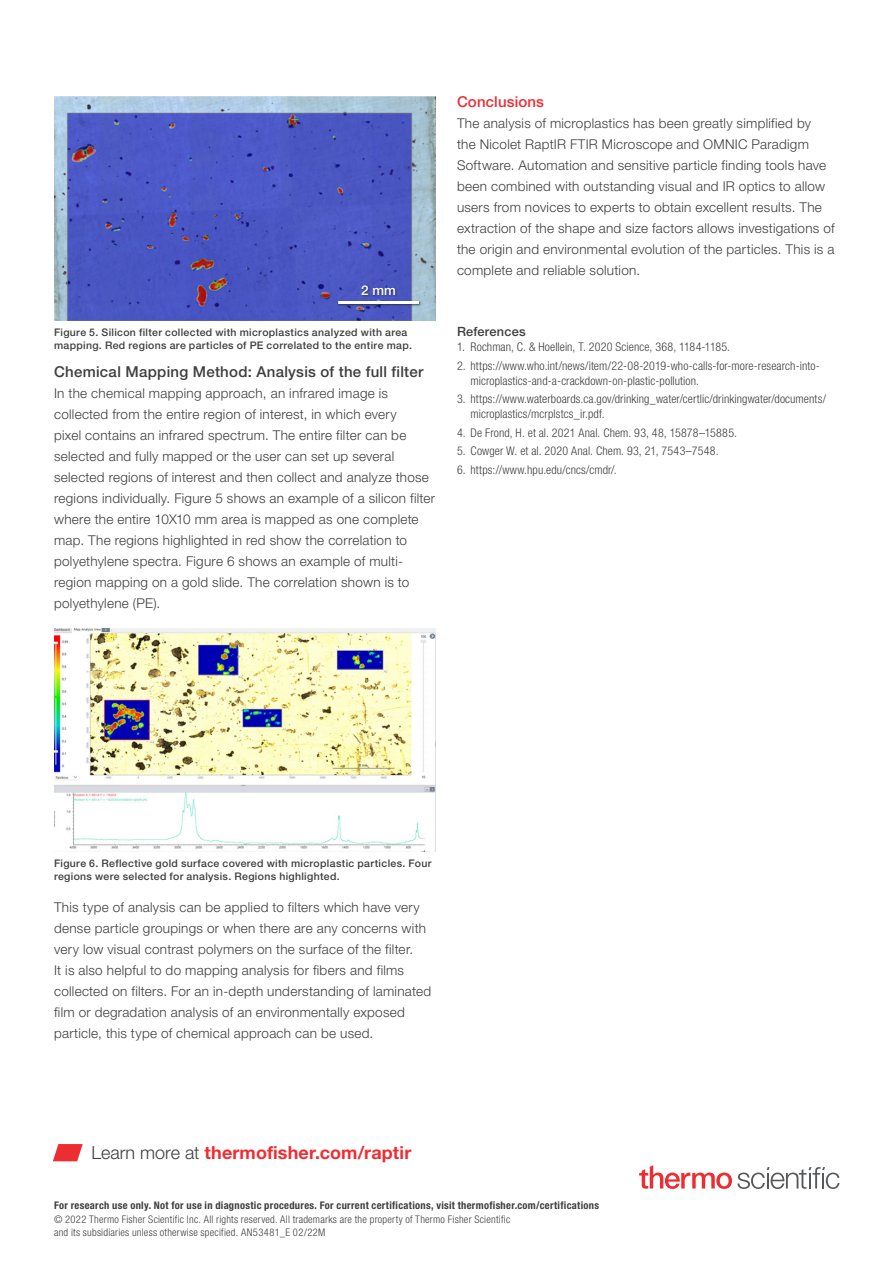
<style>
.page{position:relative;width:893px;height:1263px;background:#fff}
.page>*{position:absolute;margin:0;border:0;box-sizing:border-box;transform-origin:0 0}
.t1{font:700 18px "Helvetica Neue LTW1 G";letter-spacing:.01em;color:#ee2d33}
.t2{font:500 15px "Helvetica Neue LTW1 G";letter-spacing:.02em;color:#3e3e3f}
.t3{font:500 15px "Helvetica Neue LTW1 G";letter-spacing:.01em;color:#ee2d33}
.t4{font:300 13.5px/21px "Helvetica Neue LTW1 G";letter-spacing:.02em;color:#3e3e3f}
.t5{font:500 13.5px "Helvetica Neue LTW1 G";color:#fff}
.t6{font:500 12.75px "Helvetica Neue LTW1 G";letter-spacing:.015em;color:#3e3e3f}
.t7{font:300 condensed 12px/15px "Helvetica Neue LTW1 G";letter-spacing:.01em;color:#3e3e3f}
.t8{font:500 10.5px/12.6px "Helvetica Neue LTW1 G";letter-spacing:.03em;color:#3e3e3f}
.t9{font:300 condensed 10.5px/13.5px "Helvetica Neue LTW1 G";letter-spacing:.025em;color:#3e3e3f}
.t10{font:700 condensed 10.5px "Helvetica Neue LTW1 G";letter-spacing:.03em;color:#3e3e3f}
.s1{font-weight:300;color:#3e3e3f}
</style>
<div class="page">
<img style="left:54px;top:628px;width:382px;height:223px">
<svg style="left:53px;top:1144px;width:30px;height:17px"></svg>
<img style="left:54px;top:96px;width:381px;height:224px">
<div style="left:337px;top:284px;width:85px;height:22px;background:#231f20;opacity:.75"></div>
<hr style="left:338px;top:301px;width:81px;height:3px;background:#fff">
<svg style="left:639px;top:1165px;width:200px;height:24px"></svg>
<p class="t5" style="left:361px;top:282px;width:36px">2 mm</p>
<p class="t8" style="left:54px;top:326px;width:359px">Figure 5. Silicon filter collected with microplastics analyzed with area mapping. Red regions are particles of PE correlated to the entire map.</p>
<p class="t2" style="left:54px;top:362px;width:371px">Chemical Mapping Method: Analysis of the full filter</p>
<p class="t4" style="left:54px;top:382px;width:383px">In the chemical mapping approach, an infrared image is collected from the entire region of interest, in which every<br>pixel contains an infrared spectrum. The entire filter can be selected and fully mapped or the user can set up several selected regions of interest and then collect and analyze those regions individually. Figure 5 shows an example of a silicon filter where the entire 10X10 mm area is mapped as one complete map. The regions highlighted in red show the correlation to polyethylene spectra. Figure 6 shows an example of multi&shy;region mapping on a gold slide. The correlation shown is to polyethylene (PE).</p>
<p class="t3" style="left:457px;top:92px;width:89px">Conclusions</p>
<p class="t4" style="left:457px;top:112px;width:379px">The analysis of microplastics has been greatly simplified by<br>the Nicolet RaptIR FTIR Microscope and OMNIC Paradigm Software. Automation and sensitive particle finding tools have been combined with outstanding visual and IR optics to allow users from novices to experts to obtain excellent results. The extraction of the shape and size factors allows investigations of the origin and environmental evolution of the particles. This is a complete and reliable solution.</p>
<p class="t6" style="left:457px;top:324px;width:70px">References</p>
<p class="t7" style="left:457px;top:340px;width:275px">1. Rochman, C. &amp; Hoellein, T. 2020 Science, 368, 1184-1185.</p>
<p class="t7" style="left:470px;top:358px;width:351px;text-indent:-14px">2. https://www.who.int/news/item/22-08-2019-who-calls-for-more-research-into&shy;microplastics-and-a-crackdown-on-plastic-pollution.</p>
<p class="t7" style="left:470px;top:392px;width:357px;text-indent:-14px">3. https://www.waterboards.ca.gov/drinking_water/certlic/drinkingwater/documents/ microplastics/mcrplstcs_ir.pdf.</p>
<p class="t7" style="left:457px;top:425px;width:282px">4. De Frond, H. et al. 2021 Anal. Chem. 93, 48, 15878–15885.</p>
<p class="t7" style="left:457px;top:444px;width:263px">5. Cowger W. et al. 2020 Anal. Chem. 93, 21, 7543–7548.</p>
<p class="t7" style="left:457px;top:462px;width:161px">6. https://www.hpu.edu/cncs/cmdr/.</p>
<p class="t8" style="left:54px;top:857px;width:379px">Figure 6. Reflective gold surface covered with microplastic particles. Four regions were selected for analysis. Regions highlighted.</p>
<p class="t4" style="left:54px;top:897px;width:378px">This type of analysis can be applied to filters which have very dense particle groupings or when there are any concerns with very low visual contrast polymers on the surface of the filter.<br>It is also helpful to do mapping analysis for fibers and films collected on filters. For an in-depth understanding of laminated film or degradation analysis of an environmentally exposed particle, this type of chemical approach can be used.</p>
<h1 class="t1" style="left:92px;top:1141px;width:321px"><span class="s1">Learn more at</span> thermofisher.com/raptir</h1>
<p class="t10" style="left:54px;top:1199px;width:547px">For research use only. Not for use in diagnostic procedures. For current certifications, visit thermofisher.com/certifications</p>
<p class="t9" style="left:54px;top:1212px;width:458px">© 2022 Thermo Fisher Scientific Inc. All rights reserved. All trademarks are the property of Thermo Fisher Scientific and its subsidiaries unless otherwise specified. AN53481_E 02/22M</p>
</div>
